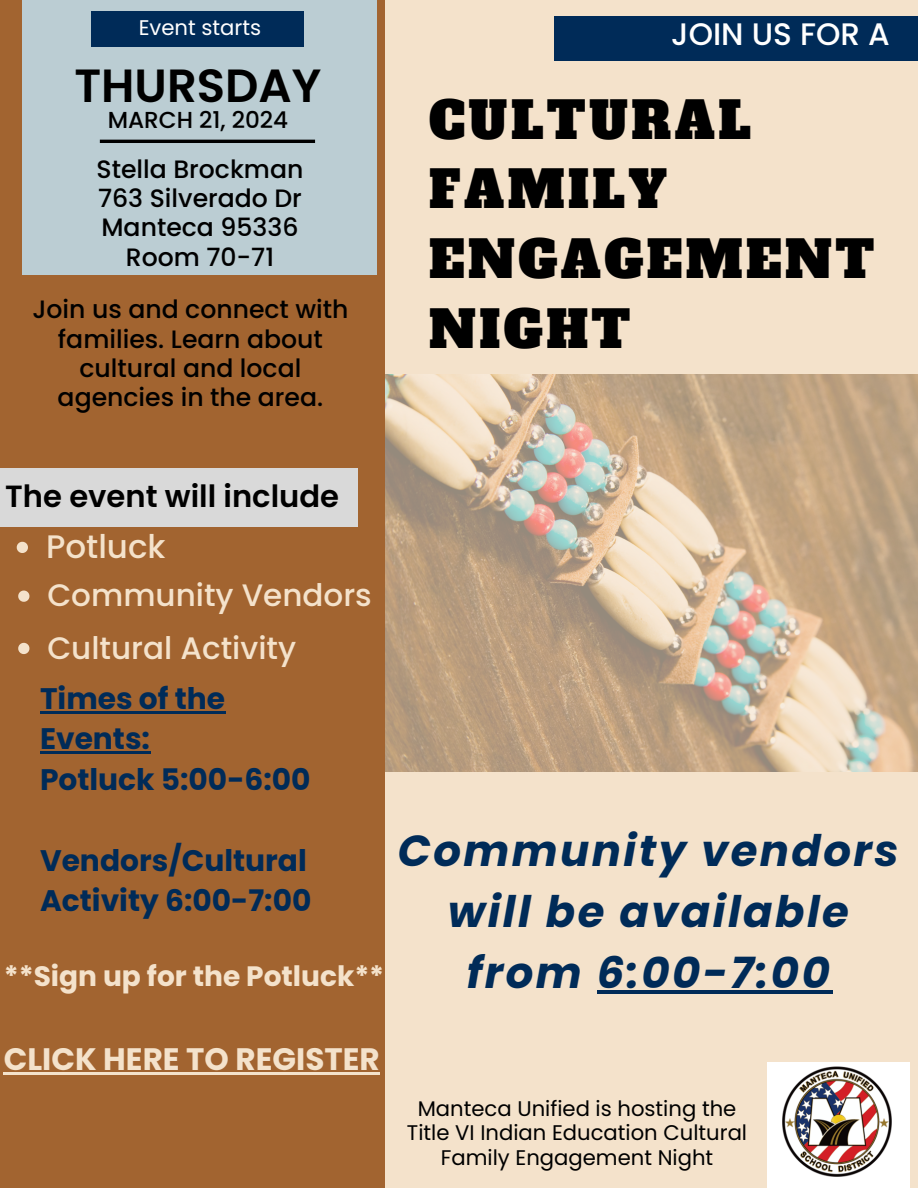
<style>
.page{position:relative;width:918px;height:1188px;background:#f4e2cb}
.page>*{position:absolute;margin:0;border:0;box-sizing:border-box;transform-origin:0 0}
.t1{font:49.95px/69.8px "Alfa Slab One";letter-spacing:.07em;color:#000}
.t2{font:600 46.5px "Poppins";color:#000}
.t3{font:italic 700 43.35px/60.8px "Poppins";letter-spacing:.055em;color:#002b58;text-align:center}
.t4{font:500 32.55px "Poppins";color:#f4e2cb}
.t5{font:500 31.05px "Poppins";color:#f4e2cb}
.t6{font:700 31.05px "Poppins";color:#f4e2cb}
.t7{font:500 31.05px "Poppins";color:#fff}
.t8{font:600 30.6px "Poppins";color:#000}
.t9{font:700 29.7px/40.5px "Poppins";color:#002b58}
.t10{font:700 28.05px "Poppins";color:#f4e2cb}
.t11{font:500 25.2px/29.2px "Poppins";color:#000}
.t12{font:500 23.1px "Poppins";color:#000}
.t13{font:21.15px/24.8px "Poppins";color:#000;text-align:center}
.t14{font:21.15px "Poppins";color:#fff}
</style>
<div class="page">
<img style="left:385px;top:375px;width:533px;height:397px">
<div style="left:0;top:0;width:385px;height:1188px;background:#a26430"></div>
<div style="left:555px;top:17px;width:363px;height:44px;background:#002b58"></div>
<div style="left:0;top:469px;width:358px;height:58px;background:#d9d9d9"></div>
<div style="left:22px;top:0;width:355px;height:274px;background:#bbcdd3"></div>
<hr style="left:100px;top:140px;width:215px;height:3px;background:#000">
<div style="left:92px;top:11px;width:212px;height:35px;background:#002b58"></div>
<img style="left:767px;top:1062px;width:143px;height:126px">
<svg style="left:17px;top:542px;width:11px;height:11px"></svg>
<svg style="left:18px;top:591px;width:11px;height:11px"></svg>
<svg style="left:18px;top:643px;width:11px;height:11px"></svg>
<hr style="left:597px;top:990px;width:235px;height:4px;background:#002b58">
<hr style="left:40px;top:711px;width:185px;height:2px;background:#002b58">
<hr style="left:40px;top:752px;width:110px;height:2px;background:#002b58">
<hr style="left:4px;top:1073px;width:376px;height:2px;background:#f4e2cb">
<p class="t14" style="left:139px;top:12px;width:124px">Event starts</p>
<p class="t2" style="left:74px;top:53px;width:248px">THURSDAY</p>
<p class="t12" style="left:108px;top:104px;width:182px">MARCH 21, 2024</p>
<p class="t11" style="left:97px;top:154px;width:208px">Stella Brockman</p>
<p class="t11" style="left:98px;top:184px;width:205px">763 Silverado Dr<br>Manteca 95336</p>
<h5 class="t11" style="left:126px;top:242px;width:150px">Room 70-71</h5>
<p class="t11" style="left:32px;top:295px;width:318px;text-align:center">Join us and connect with families. Learn about cultural and local agencies in the area.</p>
<h1 class="t7" style="left:671px;top:13px;width:220px">JOIN US FOR A</h1>
<p class="t1" style="left:429px;top:86px;width:447px">CULTURAL<br>FAMILY<br>ENGAGEMENT<br>NIGHT</p>
<p class="t8" style="left:5px;top:475px;width:335px">The event will include</p>
<h5 class="t4" style="left:46px;top:523px;width:121px">Potluck</h5>
<h5 class="t5" style="left:47px;top:574px;width:326px">Community Vendors</h5>
<p class="t5" style="left:47px;top:626px;width:250px">Cultural Activity</p>
<h4 class="t9" style="left:40px;top:678px;width:272px">Times of the<br>Events:<br>Potluck 5:00-6:00</h4>
<h2 class="t9" style="left:40px;top:840px;width:273px">Vendors/Cultural<br>Activity 6:00-7:00</h2>
<p class="t10" style="left:4px;top:957px;width:382px">**Sign up for the Potluck**</p>
<h4 class="t3" style="left:398px;top:821px;width:502px">Community vendors will be available from 6:00-7:00</h4>
<h3 class="t6" style="left:4px;top:1038px;width:378px">CLICK HERE TO REGISTER</h3>
<p class="t13" style="left:407px;top:1096px;width:342px">Manteca Unified is hosting the<br>Title VI Indian Education Cultural<br>Family Engagement Night</p>
</div>
